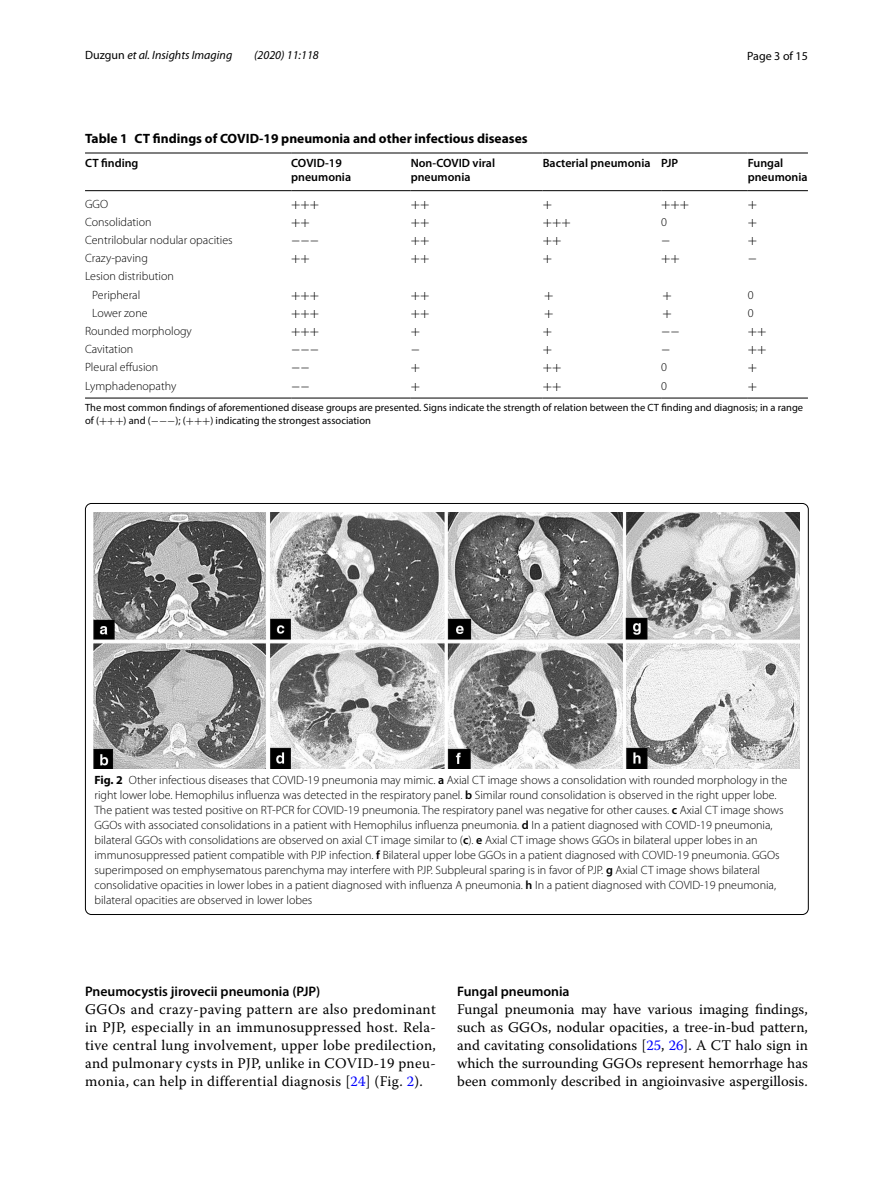
<style>
.page{position:relative;width:893px;height:1187px;background:#fff}
.page>*{position:absolute;margin:0;border:0;box-sizing:border-box;transform-origin:0 0}
.t1{font:14.7px/18px "Warnock Pro";letter-spacing:.015em;color:#000;text-align:justify}
.t2{font:600 13.8px "Myriad Pro";color:#000}
.t3{font:700 13.5px "Myriad Pro";color:#000}
.t4{font:300 12px/15px "Myriad Pro";color:#000}
.t5{font:600 12px/13.5px "Myriad Pro";color:#000}
.t6{font:12px "MTSY";color:#000}
.t7{font:italic 12px "Myriad Pro";color:#000}
.t8{font:12px "Myriad Pro";color:#000}
.t9{font:10.5px/12.8px "Myriad Pro";color:#000}
.s1{font-style:normal}
.s2{font-family:"MTSY"}
.s3{font-weight:700}
.s4{font-weight:600}
.s5{color:#00f}
</style>
<div class="page">
<hr style="left:85px;top:153px;width:206px;height:1px;background:#000">
<hr style="left:85px;top:190px;width:206px;height:1px;background:#000">
<hr style="left:291px;top:153px;width:120px;height:1px;background:#000">
<hr style="left:291px;top:190px;width:120px;height:1px;background:#000">
<hr style="left:411px;top:153px;width:132px;height:1px;background:#000">
<hr style="left:411px;top:190px;width:132px;height:1px;background:#000">
<hr style="left:543px;top:153px;width:118px;height:1px;background:#000">
<hr style="left:543px;top:190px;width:118px;height:1px;background:#000">
<hr style="left:661px;top:153px;width:87px;height:1px;background:#000">
<hr style="left:661px;top:190px;width:87px;height:1px;background:#000">
<hr style="left:748px;top:153px;width:60px;height:1px;background:#000">
<hr style="left:748px;top:190px;width:60px;height:1px;background:#000">
<hr style="left:85px;top:398px;width:206px;height:1px;background:#000">
<hr style="left:291px;top:398px;width:120px;height:1px;background:#000">
<hr style="left:411px;top:398px;width:132px;height:1px;background:#000">
<hr style="left:543px;top:398px;width:118px;height:1px;background:#000">
<hr style="left:661px;top:398px;width:87px;height:1px;background:#000">
<hr style="left:748px;top:398px;width:60px;height:1px;background:#000">
<img style="left:94px;top:512px;width:706px;height:257px">
<p class="t7" style="left:85px;top:48px;width:149px"><span class="s1">Duzgun</span> et al. Insights Imaging</p>
<p class="t7" style="left:254px;top:48px;width:66px">(2020) 11:118</p>
<p class="t8" style="left:747px;top:48px;width:62px">Page 3 of 15</p>
<p class="t3" style="left:85px;top:130px;width:444px">Table 1 CT findings of COVID-19 pneumonia and other infectious diseases</p>
<p class="t5" style="left:85px;top:156px;width:55px">CT finding</p>
<p class="t5" style="left:291px;top:156px;width:61px">COVID-19 pneumonia</p>
<p class="t5" style="left:411px;top:156px;width:86px">Non-COVID viral pneumonia</p>
<p class="t5" style="left:543px;top:156px;width:137px">Bacterial pneumonia PJP</p>
<p class="t5" style="left:748px;top:156px;width:61px">Fungal pneumonia</p>
<p class="t4" style="left:85px;top:196px;width:25px">GGO</p>
<p class="t6" style="left:291px;top:197px;width:30px">+++</p>
<p class="t6" style="left:411px;top:197px;width:20px">++</p>
<p class="t6" style="left:543px;top:197px;width:11px">+</p>
<p class="t6" style="left:661px;top:197px;width:30px">+++</p>
<p class="t6" style="left:748px;top:197px;width:11px">+</p>
<p class="t4" style="left:85px;top:215px;width:68px">Consolidation</p>
<p class="t6" style="left:291px;top:215px;width:20px">++</p>
<p class="t6" style="left:411px;top:215px;width:20px">++</p>
<p class="t6" style="left:543px;top:215px;width:30px">+++</p>
<p class="t4" style="left:661px;top:215px;width:7px">0</p>
<p class="t6" style="left:748px;top:215px;width:11px">+</p>
<p class="t4" style="left:85px;top:233px;width:149px">Centrilobular nodular opacities</p>
<p class="t6" style="left:291px;top:233px;width:30px">−−−</p>
<p class="t6" style="left:411px;top:233px;width:20px">++</p>
<p class="t6" style="left:543px;top:233px;width:20px">++</p>
<p class="t6" style="left:661px;top:233px;width:11px">−</p>
<p class="t6" style="left:748px;top:233px;width:11px">+</p>
<p class="t4" style="left:85px;top:251px;width:64px">Crazy-paving</p>
<p class="t6" style="left:291px;top:251px;width:20px">++</p>
<p class="t6" style="left:411px;top:251px;width:20px">++</p>
<p class="t6" style="left:543px;top:251px;width:11px">+</p>
<p class="t6" style="left:661px;top:251px;width:20px">++</p>
<p class="t6" style="left:748px;top:251px;width:11px">−</p>
<p class="t4" style="left:92px;top:267px;width:83px;line-height:18.1px;text-indent:-7px">Lesion distribution<br>Peripheral</p>
<p class="t6" style="left:291px;top:287px;width:30px">+++</p>
<p class="t6" style="left:411px;top:287px;width:20px">++</p>
<p class="t6" style="left:544px;top:287px;width:11px">+</p>
<p class="t6" style="left:663px;top:287px;width:11px">+</p>
<p class="t4" style="left:748px;top:287px;width:7px">0</p>
<p class="t4" style="left:92px;top:305px;width:57px">Lower zone</p>
<p class="t6" style="left:291px;top:305px;width:30px">+++</p>
<p class="t6" style="left:411px;top:305px;width:20px">++</p>
<p class="t6" style="left:544px;top:305px;width:11px">+</p>
<p class="t6" style="left:663px;top:305px;width:11px">+</p>
<p class="t4" style="left:748px;top:305px;width:7px">0</p>
<p class="t4" style="left:85px;top:323px;width:108px">Rounded morphology</p>
<p class="t6" style="left:291px;top:324px;width:30px">+++</p>
<p class="t6" style="left:411px;top:324px;width:11px">+</p>
<p class="t6" style="left:543px;top:324px;width:11px">+</p>
<p class="t6" style="left:661px;top:324px;width:20px">−−</p>
<p class="t6" style="left:748px;top:324px;width:20px">++</p>
<p class="t4" style="left:85px;top:342px;width:50px">Cavitation</p>
<p class="t6" style="left:291px;top:342px;width:30px">−−−</p>
<p class="t6" style="left:411px;top:342px;width:11px">−</p>
<p class="t6" style="left:543px;top:342px;width:11px">+</p>
<p class="t6" style="left:661px;top:342px;width:11px">−</p>
<p class="t6" style="left:748px;top:342px;width:20px">++</p>
<p class="t4" style="left:85px;top:360px;width:75px">Pleural effusion</p>
<p class="t6" style="left:291px;top:360px;width:20px">−−</p>
<p class="t6" style="left:411px;top:360px;width:11px">+</p>
<p class="t6" style="left:543px;top:360px;width:20px">++</p>
<p class="t4" style="left:661px;top:360px;width:7px">0</p>
<p class="t6" style="left:748px;top:360px;width:11px">+</p>
<p class="t4" style="left:85px;top:378px;width:93px">Lymphadenopathy</p>
<p class="t6" style="left:291px;top:378px;width:20px">−−</p>
<p class="t6" style="left:411px;top:378px;width:11px">+</p>
<p class="t6" style="left:543px;top:378px;width:20px">++</p>
<p class="t4" style="left:661px;top:378px;width:7px">0</p>
<p class="t6" style="left:748px;top:378px;width:11px">+</p>
<p class="t9" style="left:85px;top:401px;width:720px">The most common findings of aforementioned disease groups are presented. Signs indicate the strength of relation between the CT finding and diagnosis; in a range of (<span class="s2">+++</span>) and (<span class="s2">−−−</span>); (<span class="s2">+++</span>) indicating the strongest association</p>
<p class="t4" style="left:94px;top:772px;width:694px"><span class="s3">Fig. 2</span> Other infectious diseases that COVID-19 pneumonia may mimic. <span class="s4">a</span> Axial CT image shows a consolidation with rounded morphology in the right lower lobe. Hemophilus influenza was detected in the respiratory panel. <span class="s4">b</span> Similar round consolidation is observed in the right upper lobe.<br>The patient was tested positive on RT-PCR for COVID-19 pneumonia. The respiratory panel was negative for other causes. <span class="s4">c</span> Axial CT image shows GGOs with associated consolidations in a patient with Hemophilus influenza pneumonia. <span class="s4">d</span> In a patient diagnosed with COVID-19 pneumonia, bilateral GGOs with consolidations are observed on axial CT image similar to (<span class="s4">c</span>). <span class="s4">e</span> Axial CT image shows GGOs in bilateral upper lobes in an immunosuppressed patient compatible with PJP infection. <span class="s4">f</span> Bilateral upper lobe GGOs in a patient diagnosed with COVID-19 pneumonia. GGOs superimposed on emphysematous parenchyma may interfere with PJP. Subpleural sparing is in favor of PJP. <span class="s4">g</span> Axial CT image shows bilateral consolidative opacities in lower lobes in a patient diagnosed with influenza A pneumonia. <span class="s4">h</span> In a patient diagnosed with COVID-19 pneumonia, bilateral opacities are observed in lower lobes</p>
<p class="t2" style="left:85px;top:982px;width:237px">Pneumocystis jirovecii pneumonia (PJP)</p>
<p class="t1" style="left:85px;top:999px;width:352px">GGOs and crazy-paving pattern are also predominant in PJP, especially in an immunosuppressed host. Rela&shy;tive central lung involvement, upper lobe predilection, and pulmonary cysts in PJP, unlike in COVID-19 pneu&shy;monia, can help in differential diagnosis [<span class="s5">24</span>] (Fig. <span class="s5">2</span>).</p>
<p class="t2" style="left:457px;top:982px;width:114px">Fungal pneumonia</p>
<p class="t1" style="left:457px;top:999px;width:352px">Fungal pneumonia may have various imaging findings, such as GGOs, nodular opacities, a tree-in-bud pattern, and cavitating consolidations [<span class="s5">25</span>, <span class="s5">26</span>]. A CT halo sign in which the surrounding GGOs represent hemorrhage has been commonly described in angioinvasive aspergillosis.</p>
</div>
